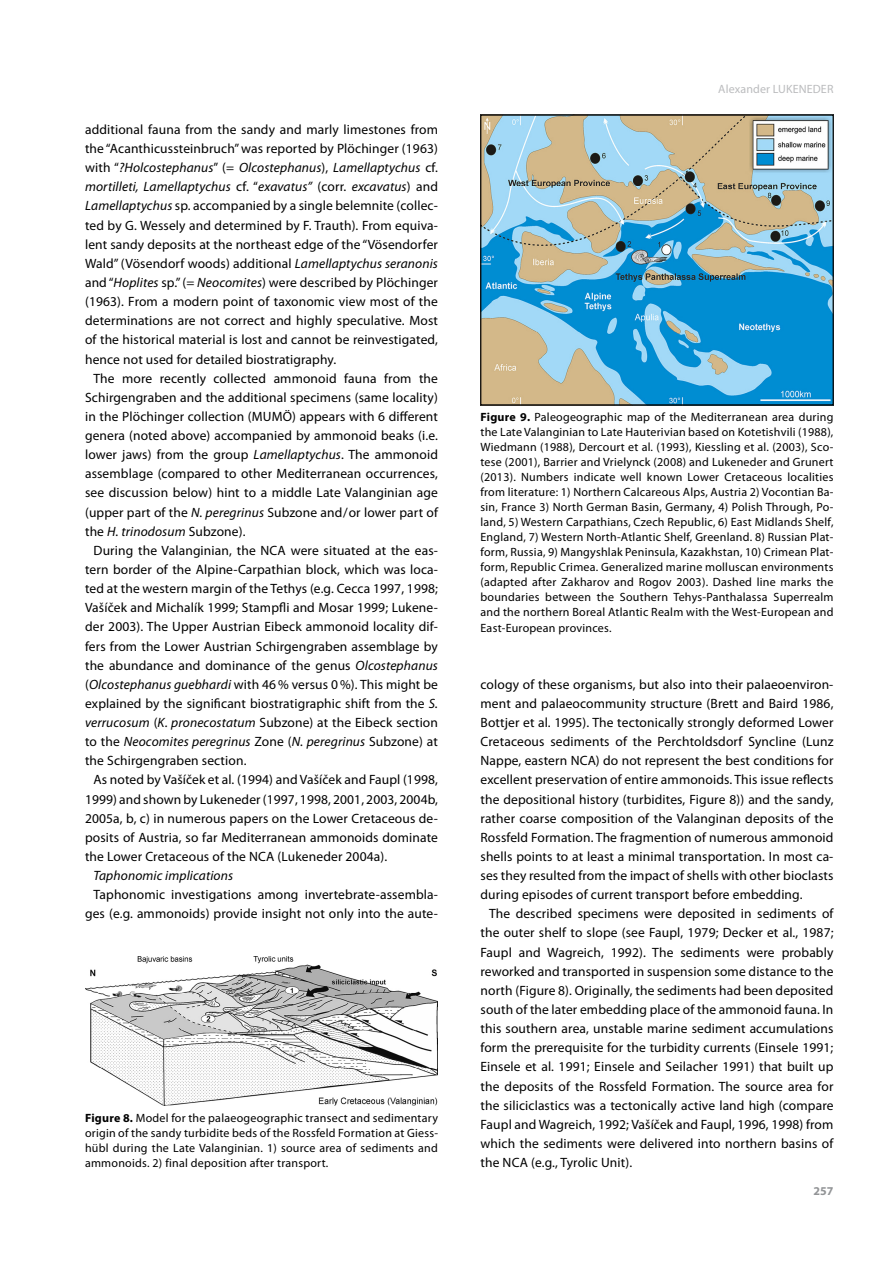
<style>
.page{position:relative;width:893px;height:1263px;background:#fff}
.page>*{position:absolute;margin:0;border:0;box-sizing:border-box;transform-origin:0 0}
.t1{font:13.5px/19.2px "Myriad Pro";letter-spacing:.01em;color:#000;text-align:justify}
.t2{font:italic 13.5px "Myriad Pro";letter-spacing:.01em;color:#000}
.t3{font:12px/15px "Myriad Pro";letter-spacing:.02em;color:#000;text-align:justify}
.t4{font:12px "Myriad Pro";letter-spacing:.01em;color:#bbbcbe}
.t5{font:700 12px "Myriad Pro";color:#929496}
.s1{font-style:italic}
.s2{font-weight:700}
</style>
<div class="page">
<img style="left:85px;top:957px;width:353px;height:148px">
<img style="left:482px;top:117px;width:349px;height:286px">
<p class="t1" style="left:85px;top:120px;width:354px">additional fauna from the sandy and marly limestones from the “Acanthicussteinbruch” was reported by Plöchinger (1963) with “<span class="s1">?Holcostephanus</span>” (= <span class="s1">Olcostephanus</span>), <span class="s1">Lamellaptychus</span> cf. <span class="s1">mortilleti, Lamellaptychus</span> cf. “<span class="s1">exavatus”</span> (corr. <span class="s1">excavatus</span>) and <span class="s1">Lamellaptychus</span> sp. accompanied by a single belemnite (collec&shy;ted by G. Wessely and determined by F. Trauth). From equiva&shy;lent sandy deposits at the northeast edge of the “Vösendorfer Wald” (Vösendorf woods) additional <span class="s1">Lamellaptychus seranonis </span>and “<span class="s1">Hoplites</span> sp.” (= <span class="s1">Neocomites</span>) were described by Plöchinger (1963). From a modern point of taxonomic view most of the determinations are not correct and highly speculative. Most of the historical material is lost and cannot be reinvestigated, hence not used for detailed biostratigraphy.</p>
<p class="t1" style="left:85px;top:369px;width:354px;text-indent:9px">The more recently collected ammonoid fauna from the Schirgengraben and the additional specimens (same locality) in the Plöchinger collection (MUMÖ) appears with 6 different genera (noted above) accompanied by ammonoid beaks (i.e. lower jaws) from the group <span class="s1">Lamellaptychus</span>. The ammonoid assemblage (compared to other Mediterranean occurrences, see discussion below) hint to a middle Late Valanginian age (upper part of the <span class="s1">N. peregrinus</span> Subzone and/or lower part of the <span class="s1">H. trinodosum</span> Subzone).</p>
<p class="t1" style="left:85px;top:541px;width:354px;text-indent:9px">During the Valanginian, the NCA were situated at the eas&shy;tern border of the Alpine-Carpathian block, which was loca&shy;ted at the western margin of the Tethys (e.g. Cecca 1997, 1998; Vašíček and Michalík 1999; Stampfli and Mosar 1999; Lukene&shy;der 2003). The Upper Austrian Eibeck ammonoid locality dif&shy;fers from the Lower Austrian Schirgengraben assemblage by the abundance and dominance of the genus <span class="s1">Olcostephanus </span>(<span class="s1">Olcostephanus guebhardi</span> with 46% versus 0%). This might be explained by the significant biostratigraphic shift from the <span class="s1">S. verrucosum</span> (<span class="s1">K. pronecostatum</span> Subzone) at the Eibeck section to the <span class="s1">Neocomites peregrinus</span> Zone (<span class="s1">N. peregrinus</span> Subzone) at the Schirgengraben section.</p>
<p class="t1" style="left:85px;top:770px;width:354px;text-indent:9px">As noted by Vašíček et al. (1994) and Vašíček and Faupl (1998, 1999) and shown by Lukeneder (1997, 1998, 2001, 2003, 2004b, 2005a, b, c) in numerous papers on the Lower Cretaceous de&shy;posits of Austria, so far Mediterranean ammonoids dominate the Lower Cretaceous of the NCA (Lukeneder 2004a).</p>
<p class="t2" style="left:94px;top:868px;width:141px">Taphonomic implications</p>
<p class="t1" style="left:85px;top:885px;width:354px;text-align:right">Taphonomic investigations among invertebrate-assembla&shy;ges (e.g. ammonoids) provide insight not only into the aute-</p>
<p class="t3" style="left:85px;top:1111px;width:354px"><span class="s2">Figure 8.</span> Model for the palaeogeographic transect and sedimentary origin of the sandy turbidite beds of the Rossfeld Formation at Giess&shy;hübl during the Late Valanginian. 1) source area of sediments and ammonoids. 2) final deposition after transport.</p>
<p class="t4" style="left:718px;top:82px;width:117px">Alexander LUKENEDER</p>
<p class="t3" style="left:480px;top:410px;width:354px"><span class="s2">Figure 9.</span> Paleogeographic map of the Mediterranean area during the Late Valanginian to Late Hauterivian based on Kotetishvili (1988), Wiedmann (1988), Dercourt et al. (1993), Kiessling et al. (2003), Sco&shy;tese (2001), Barrier and Vrielynck (2008) and Lukeneder and Grunert (2013). Numbers indicate well known Lower Cretaceous localities from literature: 1) Northern Calcareous Alps, Austria 2) Vocontian Ba&shy;sin, France 3) North German Basin, Germany, 4) Polish Through, Po&shy;land, 5) Western Carpathians, Czech Republic, 6) East Midlands Shelf, England, 7) Western North-Atlantic Shelf, Greenland. 8) Russian Plat&shy;form, Russia, 9) Mangyshlak Peninsula, Kazakhstan, 10) Crimean Plat&shy;form, Republic Crimea. Generalized marine molluscan environments (adapted after Zakharov and Rogov 2003). Dashed line marks the boundaries between the Southern Tehys-Panthalassa Superrealm and the northern Boreal Atlantic Realm with the West-European and East-European provinces.</p>
<p class="t1" style="left:480px;top:675px;width:354px">cology of these organisms, but also into their palaeoenviron&shy;ment and palaeocommunity structure (Brett and Baird 1986, Bottjer et al. 1995). The tectonically strongly deformed Lower Cretaceous sediments of the Perchtoldsdorf Syncline (Lunz Nappe, eastern NCA) do not represent the best conditions for excellent preservation of entire ammonoids. This issue reflects the depositional history (turbidites, Figure 8)) and the sandy, rather coarse composition of the Valanginan deposits of the Rossfeld Formation. The fragmention of numerous ammonoid shells points to at least a minimal transportation. In most ca&shy;ses they resulted from the impact of shells with other bioclasts during episodes of current transport before embedding.</p>
<p class="t1" style="left:480px;top:904px;width:354px;text-indent:9px">The described specimens were deposited in sediments of the outer shelf to slope (see Faupl, 1979; Decker et al., 1987; Faupl and Wagreich, 1992). The sediments were probably reworked and transported in suspension some distance to the north (Figure 8). Originally, the sediments had been deposited south of the later embedding place of the ammonoid fauna. In this southern area, unstable marine sediment accumulations form the prerequisite for the turbidity currents (Einsele 1991; Einsele et al. 1991; Einsele and Seilacher 1991) that built up the deposits of the Rossfeld Formation. The source area for the siliciclastics was a tectonically active land high (compare Faupl and Wagreich, 1992; Vašíček and Faupl, 1996, 1998) from which the sediments were delivered into northern basins of the NCA (e.g., Tyrolic Unit).</p>
<p class="t5" style="left:813px;top:1185px;width:21px">257</p>
</div>
